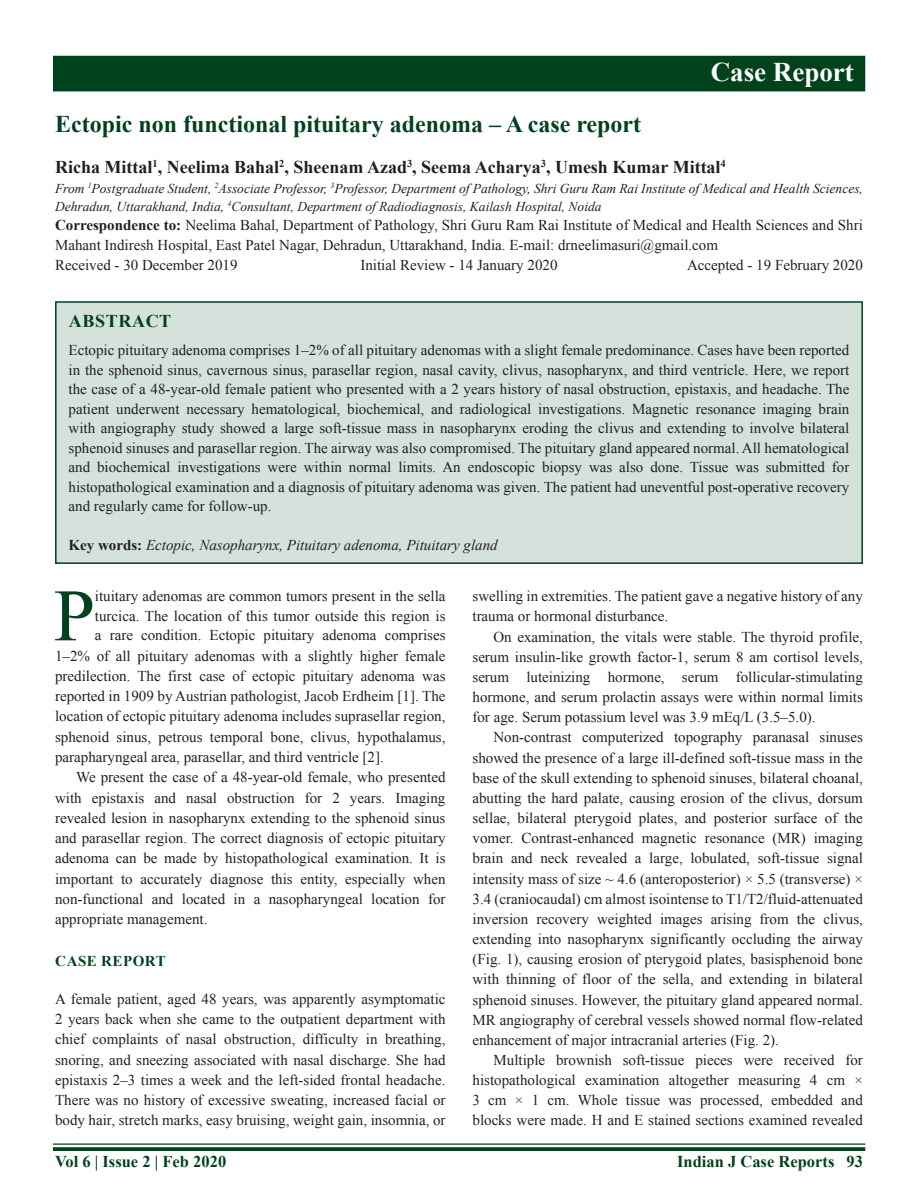
<style>
.page{position:relative;width:918px;height:1188px;background:#fff}
.page>*{position:absolute;margin:0;border:0;box-sizing:border-box;transform-origin:0 0}
.DROP_CAP_TX{font:73.95px "Times New Roman";color:#00421c}
.AH{font:700 27px "Times New Roman";color:#fff}
.AT{font:700 24px "Times New Roman";color:#00421c}
.AU{font:700 18px "Times New Roman";color:#231f20}
.ABSH{font:700 18px "Times New Roman";letter-spacing:.035em;color:#00421c}
.RF{font:700 16.5px "Times New Roman";color:#00421c}
.TX{font:15px/20.1px "Times New Roman";color:#231f20;text-align:justify}
.ABS{font:15px/19.5px "Times New Roman";color:#231f20;text-align:justify}
.DROP_CAP_TX-2{font:15px "Times New Roman";color:#231f20}
.TXFL{font:15px/20.2px "Times New Roman";color:#231f20;text-align:justify}
.ADD{font:15px/19.5px "Times New Roman";color:#231f20}
.HIS{font:15px "Times New Roman";color:#231f20}
.KWD{font:italic 15px "Times New Roman";color:#231f20}
.t1{font:700 15px "Times New Roman";letter-spacing:.035em;color:#00421c}
.AFF{font:italic 13.5px/18px "Times New Roman";color:#231f20}
.s1{font-weight:700}
.s2{font-weight:700;font-style:normal}
</style>
<div class="page">
<hr style="left:53px;top:1143px;width:812px;height:2px;background:#00421c">
<svg style="left:53px;top:1147px;width:812px;height:4px;background:#0f4d29"></svg>
<div style="left:53px;top:56px;width:812px;height:35px;background:#00421c"></div>
<div style="left:56px;top:302px;width:806px;height:261px;background:#d4e2db"></div>
<div style="left:55px;top:301px;width:808px;height:263px;border:2px solid #00421c"></div>
<p class="AH" style="left:711px;top:52px;width:145px">Case Report</p>
<p class="AT" style="left:55px;top:106px;width:588px">Ectopic non functional pituitary adenoma – A case report</p>
<p class="AU" style="left:55px;top:154px;width:672px">Richa Mittal<sup>1</sup>, Neelima Bahal<sup>2</sup>, Sheenam Azad<sup>3</sup>, Seema Acharya<sup>3</sup>, Umesh Kumar Mittal<sup>4</sup></p>
<p class="AFF" style="left:55px;top:179px;width:809px">From <sup>1</sup>Postgraduate Student, <sup>2</sup>Associate Professor, <sup>3</sup>Professor, Department of Pathology, Shri Guru Ram Rai Institute of Medical and Health Sciences,<br>Dehradun, Uttarakhand, India, <sup>4</sup>Consultant, Department of Radiodiagnosis, Kailash Hospital, Noida</p>
<p class="ADD" style="left:55px;top:215px;width:809px"><span class="s1">Correspondence to:</span> Neelima Bahal, Department of Pathology, Shri Guru Ram Rai Institute of Medical and Health Sciences and Shri<br>Mahant Indiresh Hospital, East Patel Nagar, Dehradun, Uttarakhand, India. E-mail: drneelimasuri@gmail.com</p>
<p class="HIS" style="left:55px;top:254px;width:184px">Received - 30 December 2019</p>
<p class="HIS" style="left:360px;top:254px;width:199px">Initial Review - 14 January 2020</p>
<p class="HIS" style="left:687px;top:254px;width:177px">Accepted - 19 February 2020</p>
<p class="ABSH" style="left:69px;top:308px;width:104px">ABSTRACT</p>
<p class="ABS" style="left:69px;top:340px;width:782px">Ectopic pituitary adenoma comprises 1–2% of all pituitary adenomas with a slight female predominance. Cases have been reported in the sphenoid sinus, cavernous sinus, parasellar region, nasal cavity, clivus, nasopharynx, and third ventricle. Here, we report the case of a 48-year-old female patient who presented with a 2 years history of nasal obstruction, epistaxis, and headache. The patient underwent necessary hematological, biochemical, and radiological investigations. Magnetic resonance imaging brain with angiography study showed a large soft-tissue mass in nasopharynx eroding the clivus and extending to involve bilateral sphenoid sinuses and parasellar region. The airway was also compromised. The pituitary gland appeared normal. All hematological and biochemical investigations were within normal limits. An endoscopic biopsy was also done. Tissue was submitted for histopathological examination and a diagnosis of pituitary adenoma was given. The patient had uneventful post-operative recovery and regularly came for follow-up.</p>
<p class="KWD" style="left:69px;top:535px;width:431px"><span class="s2">Key words:</span> Ectopic, Nasopharynx, Pituitary adenoma, Pituitary gland</p>
<p class="DROP_CAP_TX" style="left:54px;top:563px;width:43px">P</p>
<p class="DROP_CAP_TX-2" style="left:95px;top:586px;width:352px">ituitary adenomas are common tumors present in the sella</p>
<p class="DROP_CAP_TX-2" style="left:95px;top:605px;width:352px">turcica. The location of this tumor outside this region is</p>
<p class="DROP_CAP_TX-2" style="left:95px;top:625px;width:352px">a rare condition. Ectopic pituitary adenoma comprises</p>
<p class="DROP_CAP_TX-2" style="left:55px;top:645px;width:392px">1–2% of all pituitary adenomas with a slightly higher female</p>
<p class="DROP_CAP_TX-2" style="left:55px;top:665px;width:392px">predilection. The first case of ectopic pituitary adenoma was</p>
<p class="DROP_CAP_TX-2" style="left:55px;top:686px;width:392px">reported in 1909 by Austrian pathologist, Jacob Erdheim [1]. The</p>
<p class="DROP_CAP_TX-2" style="left:55px;top:706px;width:392px">location of ectopic pituitary adenoma includes suprasellar region,</p>
<p class="DROP_CAP_TX-2" style="left:55px;top:726px;width:392px">sphenoid sinus, petrous temporal bone, clivus, hypothalamus,</p>
<p class="DROP_CAP_TX-2" style="left:55px;top:746px;width:330px">parapharyngeal area, parasellar, and third ventricle [2].</p>
<p class="TX" style="left:55px;top:767px;width:392px;text-indent:21px">We present the case of a 48-year-old female, who presented with epistaxis and nasal obstruction for 2 years. Imaging revealed lesion in nasopharynx extending to the sphenoid sinus and parasellar region. The correct diagnosis of ectopic pituitary adenoma can be made by histopathological examination. It is important to accurately diagnose this entity, especially when non-functional and located in a nasopharyngeal location for appropriate management.</p>
<h1 class="t1" style="left:55px;top:950px;width:112px">CASE REPORT</h1>
<p class="TXFL" style="left:55px;top:988px;width:392px">A female patient, aged 48 years, was apparently asymptomatic 2 years back when she came to the outpatient department with chief complaints of nasal obstruction, difficulty in breathing, snoring, and sneezing associated with nasal discharge. She had epistaxis 2–3 times a week and the left-sided frontal headache.<br>There was no history of excessive sweating, increased facial or body hair, stretch marks, easy bruising, weight gain, insomnia, or</p>
<p class="TXFL" style="left:472px;top:586px;width:392px">swelling in extremities. The patient gave a negative history of any trauma or hormonal disturbance.</p>
<p class="TX" style="left:472px;top:626px;width:392px;text-indent:21px">On examination, the vitals were stable. The thyroid profile, serum insulin-like growth factor-1, serum 8 am cortisol levels, serum luteinizing hormone, serum follicular-stimulating hormone, and serum prolactin assays were within normal limits for age. Serum potassium level was 3.9 mEq/L (3.5–5.0).</p>
<p class="TX" style="left:472px;top:727px;width:392px;text-indent:21px">Non-contrast computerized topography paranasal sinuses showed the presence of a large ill-defined soft-tissue mass in the base of the skull extending to sphenoid sinuses, bilateral choanal, abutting the hard palate, causing erosion of the clivus, dorsum sellae, bilateral pterygoid plates, and posterior surface of the vomer. Contrast-enhanced magnetic resonance (MR) imaging brain and neck revealed a large, lobulated, soft-tissue signal intensity mass of size ~ 4.6 (anteroposterior) × 5.5 (transverse) × 3.4 (craniocaudal) cm almost isointense to T1/T2/fluid-attenuated inversion recovery weighted images arising from the clivus, extending into nasopharynx significantly occluding the airway (Fig. 1), causing erosion of pterygoid plates, basisphenoid bone with thinning of floor of the sella, and extending in bilateral sphenoid sinuses. However, the pituitary gland appeared normal.<br>MR angiography of cerebral vessels showed normal flow-related enhancement of major intracranial arteries (Fig. 2).</p>
<p class="TX" style="left:472px;top:1049px;width:392px;text-indent:21px">Multiple brownish soft-tissue pieces were received for histopathological examination altogether measuring 4 cm × 3 cm × 1 cm. Whole tissue was processed, embedded and blocks were made. H and E stained sections examined revealed</p>
<p class="RF" style="left:55px;top:1150px;width:173px">Vol 6 | Issue 2 | Feb 2020</p>
<p class="RF" style="left:677px;top:1150px;width:187px">Indian J Case Reports 93</p>
</div>
